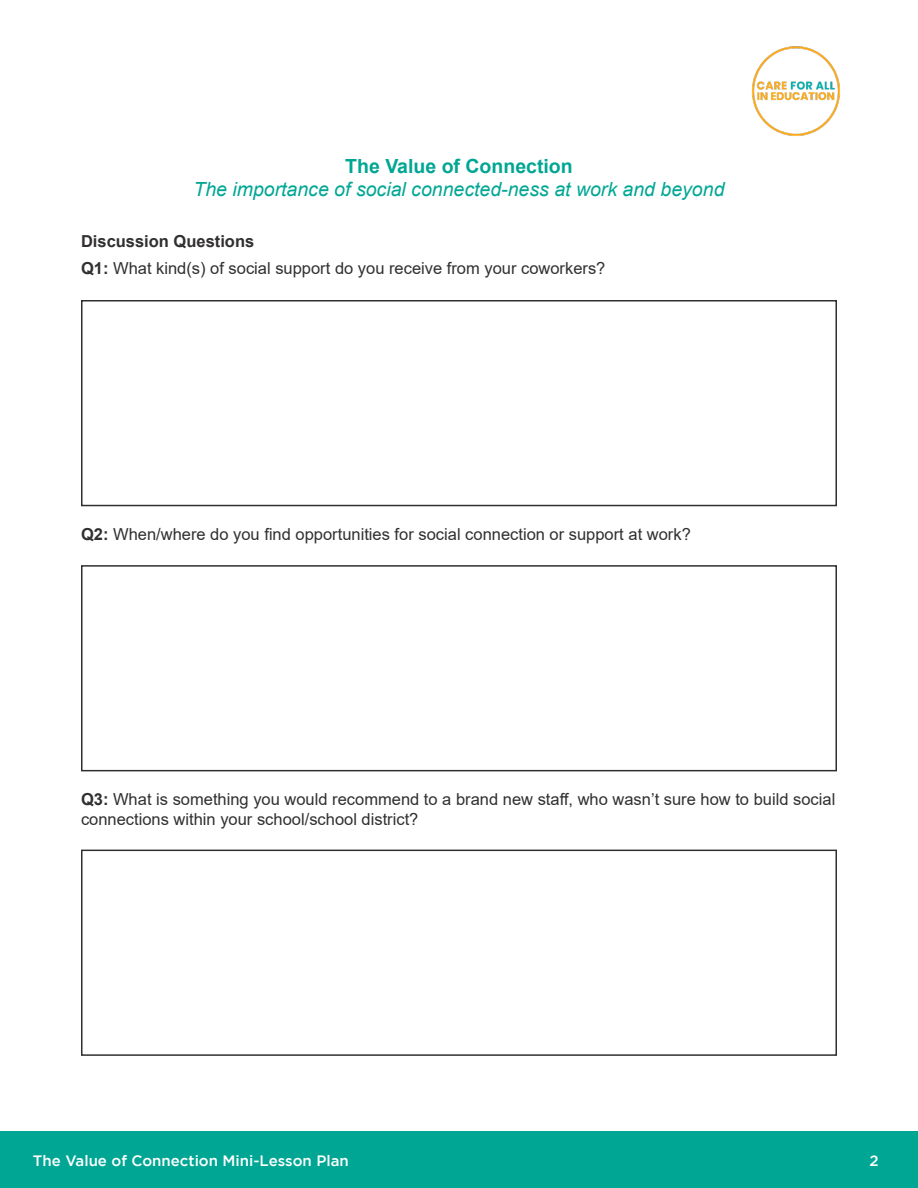
<style>
.page{position:relative;width:918px;height:1188px;background:#fff}
.page>*{position:absolute;margin:0;border:0;box-sizing:border-box;transform-origin:0 0}
.Page_title{font:italic 19.5px "Arial";color:#00a694}
.Page_title-2{font:700 19.5px "Arial";color:#00a694}
.Body_title{font:16.5px/19.8px "Arial";color:#312f30}
.Body_title-2{font:700 16.5px "Arial";color:#312f30}
.t1{font:500 15px "Gotham";color:#fff}
.s1{font-weight:700}
</style>
<div class="page">
<div style="left:0;top:1131px;width:918px;height:57px;background:#00a694"></div>
<img style="left:752px;top:46px;width:88px;height:90px">
<div style="left:81px;top:300px;width:756px;height:206px;border:2px solid #312f30"></div>
<div style="left:81px;top:565px;width:756px;height:206px;border:2px solid #312f30"></div>
<div style="left:81px;top:850px;width:756px;height:206px;border:2px solid #312f30"></div>
<p class="Page_title-2" style="left:345px;top:152px;width:229px">The Value of Connection</p>
<p class="Page_title" style="left:193px;top:177px;width:533px">The importance of social connected-ness at work and beyond</p>
<p class="Body_title-2" style="left:81px;top:230px;width:175px">Discussion Questions</p>
<p class="Body_title" style="left:81px;top:258px;width:526px"><span class="s1">Q1:</span> What kind(s) of social support do you receive from your coworkers?</p>
<p class="Body_title" style="left:81px;top:524px;width:611px"><span class="s1">Q2:</span> When/where do you find opportunities for social connection or support at work?</p>
<p class="Body_title" style="left:81px;top:789px;width:756px"><span class="s1">Q3:</span> What is something you would recommend to a brand new staff, who wasn’t sure how to build social connections within your school/school district?</p>
<p class="t1" style="left:33px;top:1152px;width:317px">The Value of Connection Mini-Lesson Plan</p>
<p class="t1" style="left:869px;top:1152px;width:11px">2</p>
</div>
